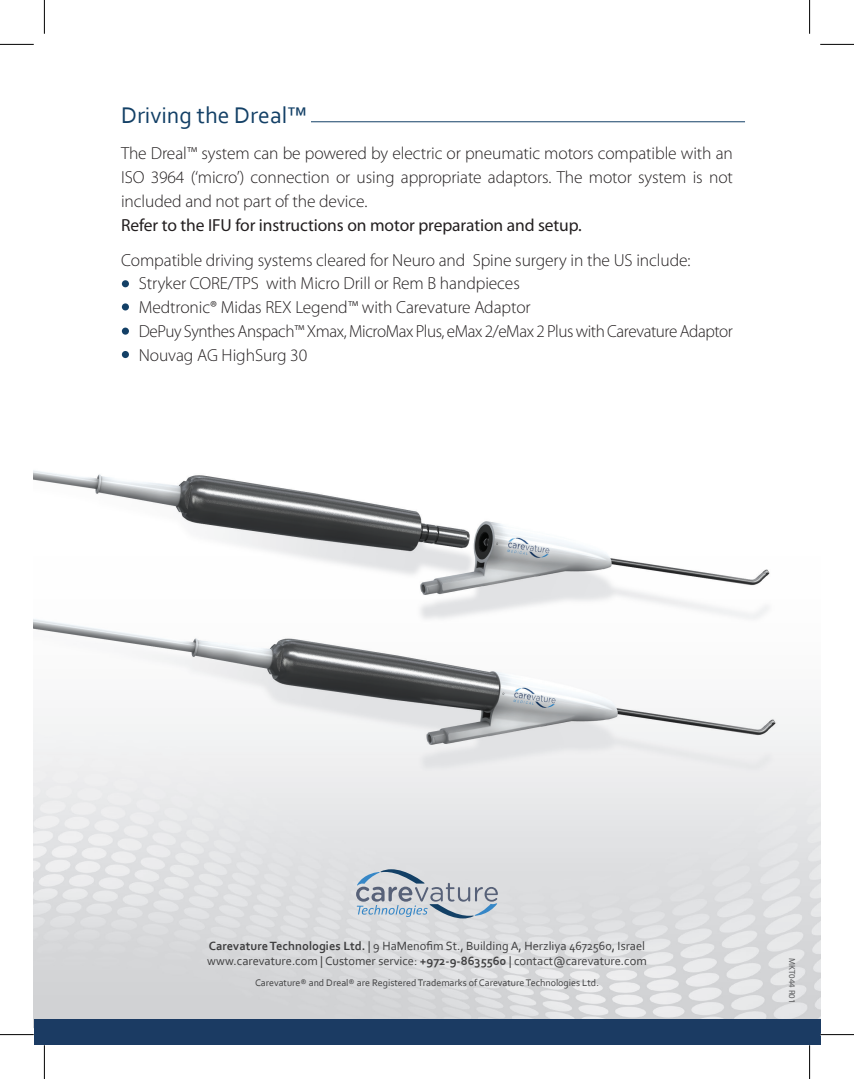
<style>
.page{position:relative;width:854px;height:1079px;background:#fff}
.page>*{position:absolute;margin:0;border:0;box-sizing:border-box;transform-origin:0 0}
.t1{font:23.75px "Corbel";color:#134066}
.t2{font:300 17.5px/23.8px "Myriad Pro";letter-spacing:-.005em;color:#231f20;text-align:justify}
.t3{font:17.5px "Myriad Pro";letter-spacing:-.005em;color:#231f20}
.t4{font:12.5px/15px "Corbel";color:#3e3e3f}
.t5{font:10px "Corbel";color:#3e3e3f}
.t6{font:8.75px "Myriad Pro";color:#57585a}
.s1{font-weight:700}
</style>
<div class="page">
<img style="left:34px;top:121px;width:786px;height:898px">
<div style="left:34px;top:1019px;width:786px;height:26px;background:#1b3b63"></div>
<hr style="left:311px;top:122px;width:434px;height:1px;background:#134066">
<div style="left:122px;top:280px;width:7px;height:7px;background:#134066;border-radius:50%"></div>
<div style="left:122px;top:303px;width:7px;height:7px;background:#134066;border-radius:50%"></div>
<div style="left:122px;top:328px;width:7px;height:7px;background:#134066;border-radius:50%"></div>
<div style="left:122px;top:351px;width:7px;height:7px;background:#134066;border-radius:50%"></div>
<svg style="left:356px;top:869px;width:142px;height:49px;background:#bac2cc"></svg>
<hr style="left:0;top:44px;width:34px;height:1px;background:#000">
<hr style="left:820px;top:44px;width:34px;height:1px;background:#000">
<hr style="left:0;top:1034px;width:34px;height:1px;background:#000">
<hr style="left:820px;top:1034px;width:34px;height:1px;background:#000">
<hr style="left:44px;top:0;width:1px;height:34px;background:#000">
<hr style="left:44px;top:1045px;width:1px;height:34px;background:#000">
<hr style="left:809px;top:0;width:1px;height:34px;background:#000">
<hr style="left:809px;top:1045px;width:1px;height:34px;background:#000">
<h1 class="t1" style="left:121px;top:100px;width:188px">Driving the Dreal™</h1>
<p class="t2" style="left:121px;top:142px;width:613px">The Dreal™ system can be powered by electric or pneumatic motors compatible with an ISO 3964 (‘micro’) connection or using appropriate adaptors. The motor system is not included and not part of the device.</p>
<p class="t3" style="left:121px;top:214px;width:462px">Refer to the IFU for instructions on motor preparation and setup.</p>
<p class="t2" style="left:139px;top:248px;width:595px;text-align:left;text-indent:-18px">Compatible driving systems cleared for Neuro and Spine surgery in the US include:<br>Stryker CORE/TPS with Micro Drill or Rem B handpieces<br>Medtronic® Midas REX Legend™ with Carevature Adaptor<br>DePuy Synthes Anspach™ Xmax, MicroMax Plus, eMax 2/eMax 2 Plus with Carevature Adaptor Nouvag AG HighSurg 30</p>
<p class="t4" style="left:207px;top:937px;width:441px"><span class="s1">Carevature Technologies Ltd.</span> | 9 HaMenofim St., Building A, Herzliya 4672560, Israel www.carevature.com | Customer service: <span class="s1">+972-9-8635560</span> | contact@carevature.com</p>
<p class="t5" style="left:255px;top:976px;width:345px">Carevature® and Dreal® are Registered Trademarks of Carevature Technologies Ltd.</p>
<p class="t6" style="left:797px;top:958px;width:47px;rotate:90deg">MKT044 R01</p>
</div>
